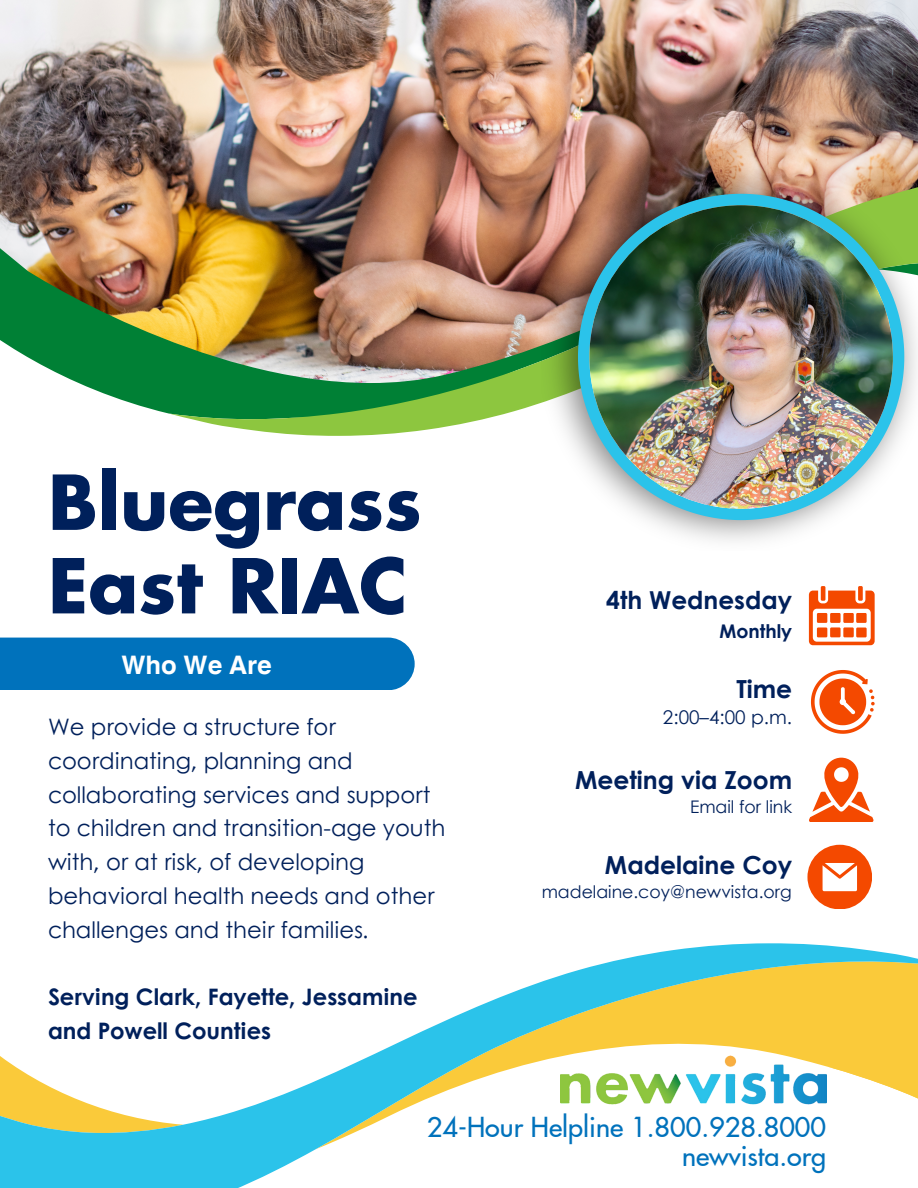
<style>
.page{position:relative;width:918px;height:1188px;background:#fff}
.page>*{position:absolute;margin:0;border:0;box-sizing:border-box;transform-origin:0 0}
.t1{font:700 73.5px "Futura";color:#00205b}
.t2{font:500 27px "Futura LT Pro";color:#0072bc}
.t3{font:700 25.5px "Helvetica World";color:#fff}
.t4{font:700 24.9px "Century Gothic";color:#00205b}
.t5{font:700 24.75px "Century Gothic";color:#00205b}
.t6{font:22.65px/33.8px "Century Gothic";color:#00205b}
.t7{font:700 22.65px/33.8px "Century Gothic";color:#00205b}
.t8{font:18.9px "Century Gothic";color:#00205b}
.t9{font:700 18.9px "Century Gothic";color:#00205b}
.t10{font:17.25px "Century Gothic";color:#00205b}
</style>
<div class="page">
<svg style="left:79px;top:383px;width:90px;height:31px;fill:#008035"></svg>
<svg style="left:169px;top:383px;width:373px;height:53px"></svg>
<svg style="left:0;top:943px;width:918px;height:245px"></svg>
<svg style="left:829px;top:1067px;width:89px;height:121px"></svg>
<img style="left:0;top:0;width:918px;height:383px">
<img style="left:542px;top:166px;width:376px;height:375px">
<svg style="left:578px;top:194px;width:326px;height:326px"></svg>
<svg style="left:821px;top:586px;width:4px;height:15px"></svg>
<div style="left:858px;top:586px;width:5px;height:15px;background:#f44900"></div>
<svg style="left:809px;top:591px;width:65px;height:54px"></svg>
<svg style="left:811px;top:670px;width:63px;height:64px"></svg>
<svg style="left:809px;top:758px;width:64px;height:64px"></svg>
<svg style="left:807px;top:845px;width:65px;height:64px"></svg>
<div style="left:0;top:638px;width:415px;height:52px;background:#0072bc"></div>
<img style="left:589px;top:205px;width:304px;height:304px;border-radius:50%">
<img style="left:561px;top:1048px;width:265px;height:62px">
<p class="t1" style="left:48px;top:469px;width:375px">Bluegrass</p>
<p class="t1" style="left:48px;top:552px;width:361px">East RIAC</p>
<p class="t3" style="left:121px;top:644px;width:152px">Who We Are</p>
<p class="t6" style="left:48px;top:709px;width:399px">We provide a structure for coordinating, planning and collaborating services and support to children and transition-age youth with, or at risk, of developing behavioral health needs and other challenges and their families.</p>
<p class="t7" style="left:48px;top:979px;width:371px">Serving Clark, Fayette, Jessamine and Powell Counties</p>
<p class="t5" style="left:606px;top:585px;width:187px">4th Wednesday</p>
<p class="t9" style="left:719px;top:619px;width:74px">Monthly</p>
<p class="t4" style="left:736px;top:673px;width:57px">Time</p>
<p class="t8" style="left:663px;top:705px;width:131px">2:00–4:00 p.m.</p>
<p class="t4" style="left:575px;top:764px;width:219px">Meeting via Zoom</p>
<p class="t10" style="left:690px;top:796px;width:104px">Email for link</p>
<p class="t4" style="left:605px;top:849px;width:189px">Madelaine Coy</p>
<p class="t10" style="left:542px;top:881px;width:252px">madelaine.coy@newvista.org</p>
<p class="t2" style="left:427px;top:1114px;width:401px">24-Hour Helpline 1.800.928.8000</p>
<p class="t2" style="left:682px;top:1144px;width:146px">newvista.org</p>
</div>
